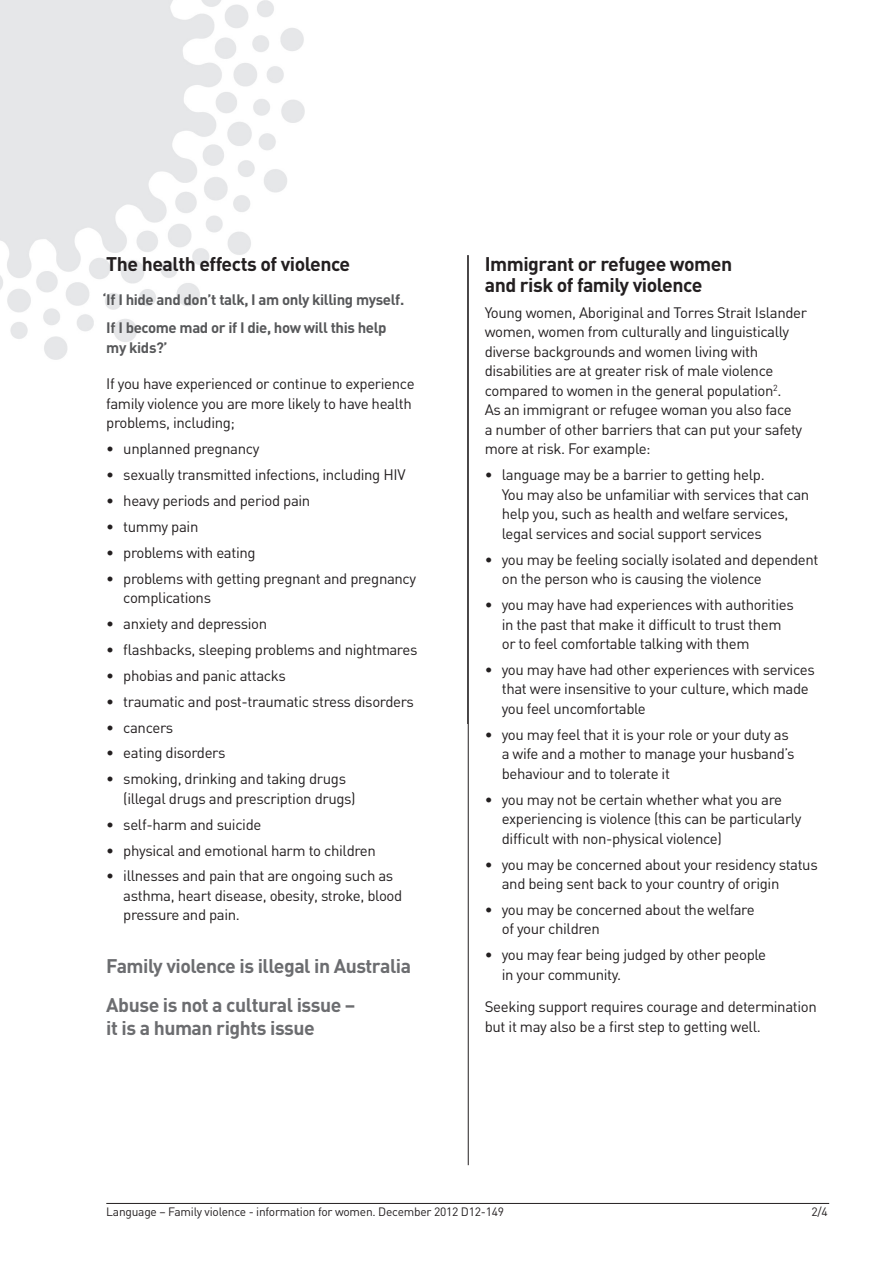
<style>
.page{position:relative;width:893px;height:1263px;background:#fff}
.page>*{position:absolute;margin:0;border:0;box-sizing:border-box;transform-origin:0 0}
.t1{font:700 19.5px/39.5px "DIN";letter-spacing:-.025em;color:#6c6d70}
.t2{font:700 19.5px/21px "DIN";letter-spacing:-.025em;color:#231f20}
.t3{font:15px/19.5px "DIN";letter-spacing:-.025em;color:#231f20}
.t4{font:700 15px/28px "DIN";letter-spacing:-.025em;color:#57585a}
.t5{font:12px "DIN";letter-spacing:-.02em;color:#231f20}
</style>
<div class="page">
<hr style="left:106px;top:1203px;width:723px;height:1px;background:#231f20">
<img style="left:0;top:0;width:304px;height:360px">
<hr style="left:468px;top:255px;width:1px;height:910px;background:#231f20">
<hr style="left:467px;top:255px;width:1px;height:469px;background:#231f20">
<h1 class="t2" style="left:106px;top:253px;width:245px">The health effects of violence</h1>
<p class="t4" style="left:102px;top:285px;width:303px">‘If I hide and don’t talk, I am only killing myself.<br>If I become mad or if I die, how will this help</p>
<p class="t4" style="left:106px;top:333px;width:63px">my kids?’</p>
<p class="t3" style="left:106px;top:374px;width:310px">If you have experienced or continue to experience family violence you are more likely to have health problems, including;</p>
<p class="t3" style="left:106px;top:439px;width:155px">• unplanned pregnancy</p>
<p class="t3" style="left:106px;top:465px;width:301px">• sexually transmitted infections, including HIV</p>
<p class="t3" style="left:106px;top:491px;width:206px">• heavy periods and period pain</p>
<p class="t3" style="left:106px;top:516px;width:94px">• tummy pain</p>
<p class="t3" style="left:106px;top:542px;width:151px">• problems with eating</p>
<p class="t3" style="left:123px;top:568px;width:294px;text-indent:-17px">• problems with getting pregnant and pregnancy complications</p>
<p class="t3" style="left:106px;top:614px;width:162px">• anxiety and depression</p>
<p class="t3" style="left:106px;top:639px;width:313px">• flashbacks, sleeping problems and nightmares</p>
<p class="t3" style="left:106px;top:665px;width:181px">• phobias and panic attacks</p>
<p class="t3" style="left:106px;top:691px;width:309px">• traumatic and post-traumatic stress disorders</p>
<p class="t3" style="left:106px;top:717px;width:68px">• cancers</p>
<p class="t3" style="left:106px;top:743px;width:121px">• eating disorders</p>
<p class="t3" style="left:123px;top:769px;width:234px;text-indent:-17px">• smoking, drinking and taking drugs (illegal drugs and prescription drugs)</p>
<p class="t3" style="left:106px;top:814px;width:157px">• self-harm and suicide</p>
<p class="t3" style="left:106px;top:840px;width:271px">• physical and emotional harm to children</p>
<p class="t3" style="left:123px;top:866px;width:280px;text-indent:-17px">• illnesses and pain that are ongoing such as asthma, heart disease, obesity, stroke, blood pressure and pain.</p>
<h1 class="t1" style="left:106px;top:945px;width:306px">Family violence is illegal in Australia<br>Abuse is not a cultural issue –</h1>
<h1 class="t1" style="left:106px;top:1007px;width:210px">it is a human rights issue</h1>
<h1 class="t2" style="left:485px;top:253px;width:249px">Immigrant or refugee women and risk of family violence</h1>
<p class="t3" style="left:485px;top:302px;width:324px">Young women, Aboriginal and Torres Strait Islander women, women from culturally and linguistically diverse backgrounds and women living with disabilities are at greater risk of male violence compared to women in the general population<sup>2</sup>.<br>As an immigrant or refugee woman you also face<br>a number of other barriers that can put your safety more at risk. For example:</p>
<p class="t3" style="left:502px;top:465px;width:309px;text-indent:-17px">• language may be a barrier to getting help.<br>You may also be unfamiliar with services that can help you, such as health and welfare services, legal services and social support services</p>
<p class="t3" style="left:502px;top:549px;width:318px;text-indent:-17px">• you may be feeling socially isolated and dependent on the person who is causing the violence</p>
<p class="t3" style="left:502px;top:595px;width:293px;text-indent:-17px">• you may have had experiences with authorities in the past that make it difficult to trust them or to feel comfortable talking with them</p>
<p class="t3" style="left:502px;top:659px;width:314px;text-indent:-17px">• you may have had other experiences with services that were insensitive to your culture, which made you feel uncomfortable</p>
<p class="t3" style="left:502px;top:724px;width:294px;text-indent:-17px">• you may feel that it is your role or your duty as a wife and a mother to manage your husband’s behaviour and to tolerate it</p>
<p class="t3" style="left:502px;top:789px;width:301px;text-indent:-17px">• you may not be certain whether what you are experiencing is violence (this can be particularly difficult with non-physical violence)</p>
<p class="t3" style="left:502px;top:854px;width:317px;text-indent:-17px">• you may be concerned about your residency status and being sent back to your country of origin</p>
<p class="t3" style="left:502px;top:899px;width:254px;text-indent:-17px">• you may be concerned about the welfare of your children</p>
<p class="t3" style="left:502px;top:945px;width:266px;text-indent:-17px">• you may fear being judged by other people in your community.</p>
<p class="t3" style="left:485px;top:997px;width:334px">Seeking support requires courage and determination but it may also be a first step to getting well.</p>
<p class="t5" style="left:106px;top:1204px;width:399px">Language – Family violence - information for women. December 2012 D12-149</p>
<p class="t5" style="left:811px;top:1204px;width:18px">2/4</p>
</div>
